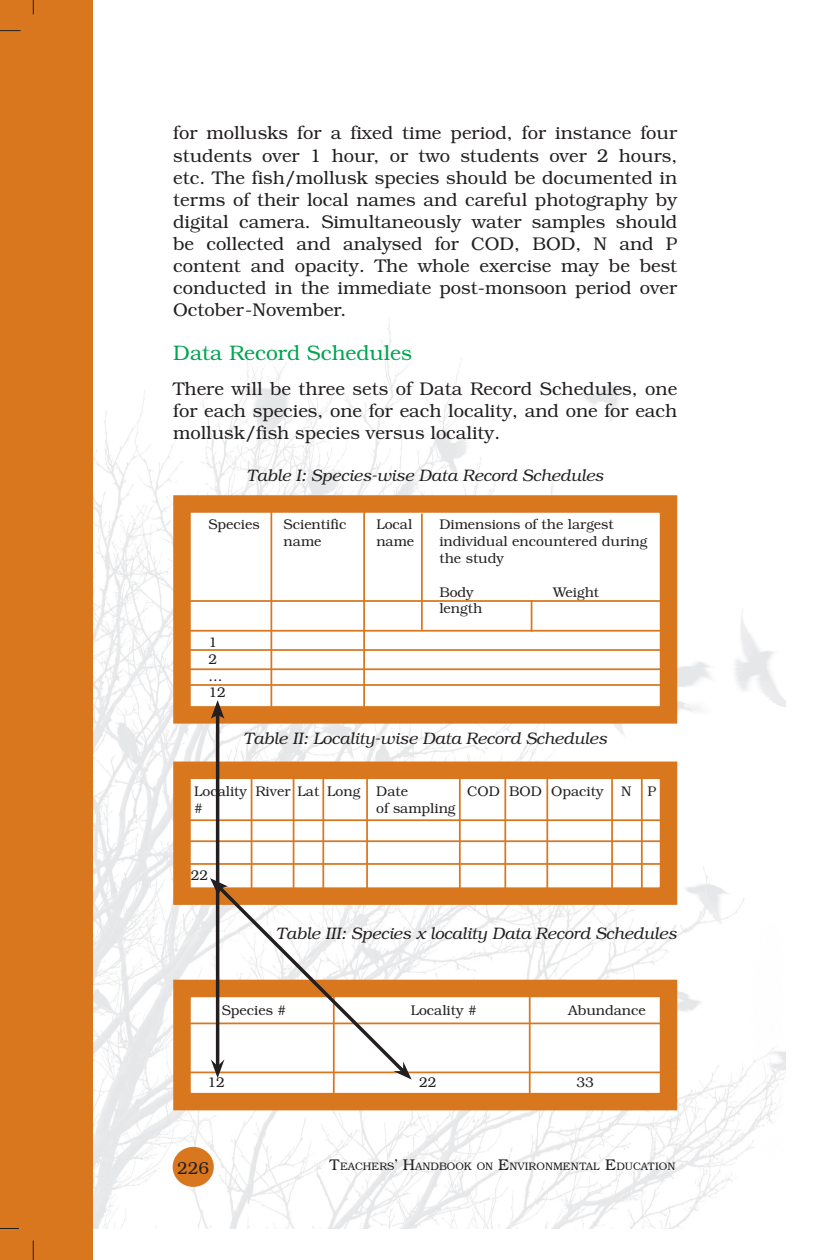
<style>
.page{position:relative;width:819px;height:1260px;background:#fff}
.page>*{position:absolute;margin:0;border:0;box-sizing:border-box;transform-origin:0 0}
.t1{font:300 21px "Bookman";color:#00a54f}
.t2{font:300 18.38px/22.1px "Bookman";color:#231f20;text-align:justify}
.t3{font:300 17.5px "Bookman IT Cby BT";color:#231f20}
.t4{font:italic 300 16.62px "Bookman";color:#231f20}
.t5{font:300 14px/16.8px "Bookman";color:#231f20}
.t6{font:300 11.03px "Bookman IT Cby BT";color:#231f20}
.s1{font-size:15.75px}
</style>
<div class="page">
<img style="left:93px;top:319px;width:693px;height:909px">
<div style="left:0;top:0;width:93px;height:1260px;background:#d9771f"></div>
<div style="left:173px;top:1147px;width:41px;height:40px;background:#d9771f;border-radius:50%"></div>
<svg style="left:0;top:1228px;width:19px;height:1px"></svg>
<svg style="left:33px;top:1240px;width:1px;height:20px"></svg>
<svg style="left:0;top:30px;width:21px;height:1px"></svg>
<svg style="left:33px;top:0;width:1px;height:14px"></svg>
<div style="left:173px;top:980px;width:504px;height:130px;background:#fff;border:18px solid #d9771f"></div>
<div style="left:173px;top:762px;width:504px;height:143px;background:#fff;border:18px solid #d9771f"></div>
<div style="left:173px;top:495px;width:504px;height:229px;background:#fff;border:18px solid #d9771f"></div>
<hr style="left:186px;top:600px;width:477px;height:2px;background:#d9771f">
<hr style="left:186px;top:630px;width:477px;height:2px;background:#d9771f">
<hr style="left:421px;top:514px;width:2px;height:116px;background:#d9771f">
<hr style="left:531px;top:600px;width:1px;height:32px;background:#d9771f">
<hr style="left:363px;top:510px;width:2px;height:203px;background:#d9771f">
<hr style="left:270px;top:510px;width:2px;height:205px;background:#d9771f">
<hr style="left:186px;top:668px;width:477px;height:2px;background:#d9771f">
<hr style="left:186px;top:684px;width:477px;height:2px;background:#d9771f">
<hr style="left:251px;top:775px;width:1px;height:125px;background:#d9771f">
<hr style="left:293px;top:775px;width:1px;height:122px;background:#d9771f">
<hr style="left:322px;top:775px;width:2px;height:123px;background:#d9771f">
<hr style="left:366px;top:775px;width:2px;height:125px;background:#d9771f">
<hr style="left:459px;top:775px;width:2px;height:126px;background:#d9771f">
<hr style="left:504px;top:775px;width:2px;height:125px;background:#d9771f">
<hr style="left:546px;top:775px;width:2px;height:126px;background:#d9771f">
<hr style="left:611px;top:775px;width:2px;height:125px;background:#d9771f">
<hr style="left:641px;top:775px;width:2px;height:123px;background:#d9771f">
<hr style="left:188px;top:819px;width:477px;height:2px;background:#d9771f">
<hr style="left:188px;top:840px;width:477px;height:2px;background:#d9771f">
<hr style="left:188px;top:863px;width:477px;height:2px;background:#d9771f">
<hr style="left:333px;top:994px;width:2px;height:105px;background:#d9771f">
<hr style="left:529px;top:994px;width:2px;height:105px;background:#d9771f">
<hr style="left:186px;top:1023px;width:479px;height:1px;background:#d9771f">
<hr style="left:186px;top:1072px;width:479px;height:1px;background:#d9771f">
<hr style="left:186px;top:1094px;width:479px;height:2px;background:#d9771f">
<hr style="left:216px;top:712px;width:3px;height:354px;background:#231f20">
<svg style="left:211px;top:700px;width:13px;height:19px"></svg>
<hr style="left:186px;top:649px;width:477px;height:2px;background:#d9771f">
<svg style="left:210px;top:878px;width:202px;height:202px"></svg>
<p class="t2" style="left:173px;top:122px;width:506px">for mollusks for a fixed time period, for instance four students over 1 hour, or two students over 2 hours, etc. The fish/mollusk species should be documented in terms of their local names and careful photography by digital camera. Simultaneously water samples should be collected and analysed for COD, BOD, N and P content and opacity. The whole exercise may be best conducted in the immediate post-monsoon period over October-November.</p>
<p class="t1" style="left:173px;top:340px;width:240px">Data Record Schedules</p>
<p class="t2" style="left:173px;top:377px;width:506px">There will be three sets of Data Record Schedules, one for each species, one for each locality, and one for each mollusk/fish species versus locality.</p>
<p class="t4" style="left:247px;top:466px;width:358px">Table I: Species-wise Data Record Schedules</p>
<p class="t5" style="left:208px;top:516px;width:53px">Species</p>
<p class="t5" style="left:284px;top:516px;width:64px">Scientific</p>
<p class="t5" style="left:376px;top:516px;width:37px">Local</p>
<p class="t5" style="left:439px;top:516px;width:176px">Dimensions of the largest</p>
<p class="t5" style="left:284px;top:533px;width:39px">name</p>
<p class="t5" style="left:376px;top:533px;width:39px">name</p>
<p class="t5" style="left:439px;top:533px;width:209px">individual encountered during the study</p>
<p class="t5" style="left:439px;top:583px;width:36px">Body</p>
<p class="t5" style="left:553px;top:583px;width:48px">Weight</p>
<p class="t5" style="left:439px;top:600px;width:44px">length</p>
<p class="t5" style="left:208px;top:634px;width:19px">1<br>2 …<br>12</p>
<p class="t4" style="left:243px;top:729px;width:365px">Table II: Locality-wise Data Record Schedules</p>
<p class="t5" style="left:194px;top:783px;width:215px">Locality River Lat Long Date</p>
<p class="t5" style="left:467px;top:783px;width:138px">COD BOD Opacity</p>
<p class="t5" style="left:621px;top:783px;width:36px">N P</p>
<p class="t5" style="left:194px;top:800px;width:10px">#</p>
<p class="t5" style="left:376px;top:800px;width:81px">of sampling</p>
<p class="t5" style="left:191px;top:867px;width:19px">22</p>
<p class="t4" style="left:276px;top:924px;width:402px">Table III: Species x locality Data Record Schedules</p>
<p class="t5" style="left:222px;top:1002px;width:66px">Species #</p>
<p class="t5" style="left:411px;top:1002px;width:68px">Locality #</p>
<p class="t5" style="left:568px;top:1002px;width:79px">Abundance</p>
<p class="t5" style="left:207px;top:1074px;width:19px">12</p>
<p class="t5" style="left:419px;top:1074px;width:19px">22</p>
<p class="t5" style="left:577px;top:1074px;width:19px">33</p>
<p class="t3" style="left:177px;top:1158px;width:33px">226</p>
<p class="t6" style="left:329px;top:1160px;width:348px"><span class="s1">T</span>EACHERS<span class="s1">’ H</span>ANDBOOK ON <span class="s1">E</span>NVIRONMENTAL <span class="s1">E</span>DUCATION</p>
</div>
